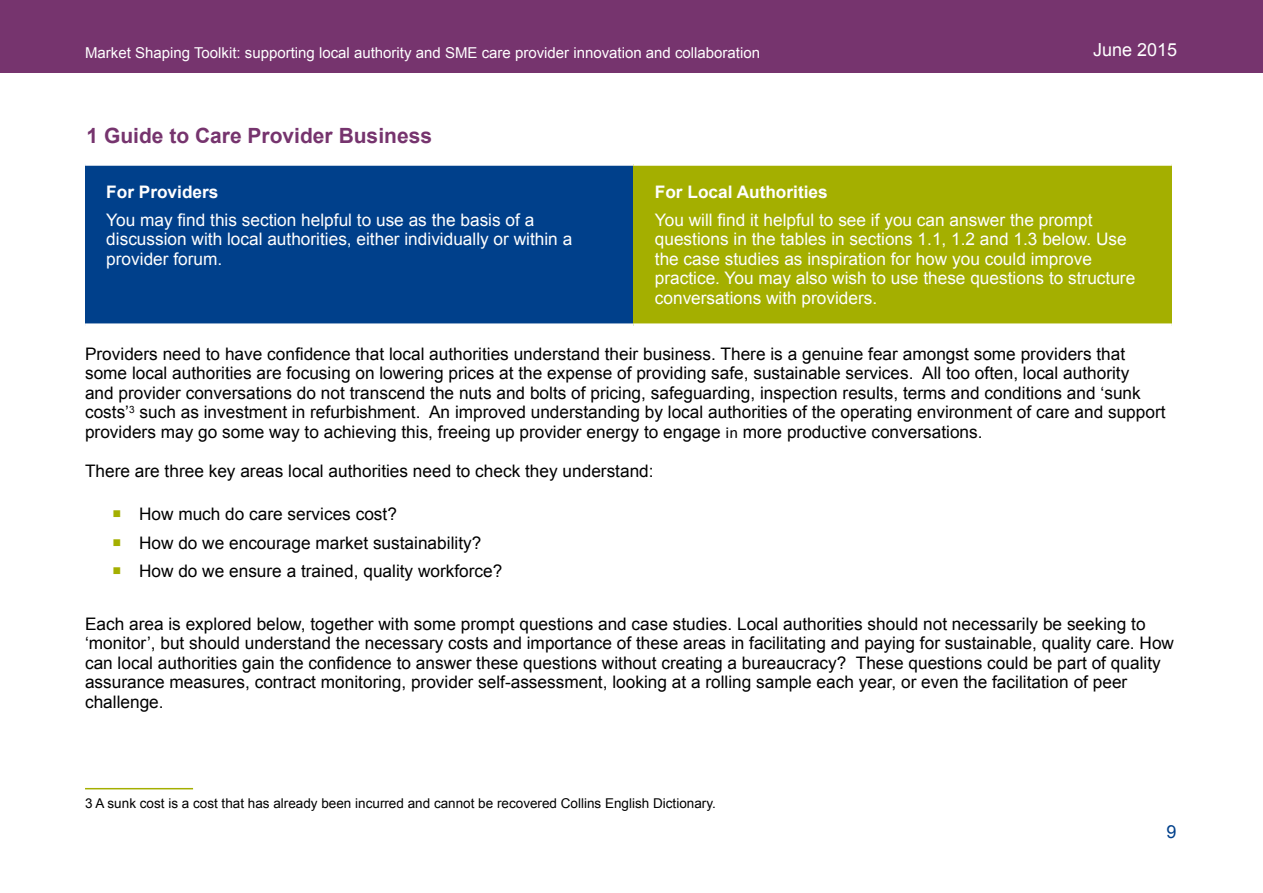
<style>
.page{position:relative;width:1263px;height:893px;background:#fff}
.page>*{position:absolute;margin:0;border:0;box-sizing:border-box;transform-origin:0 0}
.t1{font:700 21px "Arial";color:#76346e}
.t2{font:18px "Arial";color:#fff}
.t3{font:18px "Arial";color:#00408b}
.t4{font:17.25px/19.5px "Arial";color:#000}
.t5{font:17.25px/19.5px "Arial";color:#fff}
.t6{font:700 17.25px "Arial";color:#fff}
.t7{font:15px "Arial";color:#fff}
.t8{font:13.5px "Arial";color:#000}
.s1{font-family:"Calibri";font-size:16.5px}
.s2{color:#a4af00}
</style>
<div class="page">
<div style="left:0;top:0;width:1263px;height:72px;background:#76346e"></div>
<div style="left:85px;top:164px;width:549px;height:161px;background:#00408b"></div>
<div style="left:634px;top:164px;width:538px;height:161px;background:#a4af00"></div>
<svg style="left:85px;top:164px;width:549px;height:2px"></svg>
<svg style="left:634px;top:164px;width:538px;height:2px"></svg>
<svg style="left:85px;top:323px;width:549px;height:3px;fill:#fff"></svg>
<svg style="left:634px;top:323px;width:538px;height:3px;fill:#fff"></svg>
<hr style="left:85px;top:788px;width:108px;height:1px;background:#a4af00">
<p class="t7" style="left:85px;top:43px;width:677px">Market Shaping Toolkit: supporting local authority and SME care provider innovation and collaboration</p>
<p class="t2" style="left:1093px;top:38px;width:86px">June 2015</p>
<p class="t1" style="left:87px;top:122px;width:347px">1 Guide to Care Provider Business</p>
<p class="t6" style="left:655px;top:180px;width:174px">For Local Authorities</p>
<p class="t5" style="left:655px;top:210px;width:482px">You will find it helpful to see if you can answer the prompt questions in the tables in sections 1.1, 1.2 and 1.3 below. Use the case studies as inspiration for how you could improve practice. You may also wish to use these questions to structure conversations with providers.</p>
<p class="t4" style="left:85px;top:344px;width:1082px">Providers need to have confidence that local authorities understand their business. There is a genuine fear amongst some providers that some local authorities are focusing on lowering prices at the expense of providing safe, sustainable services. All too often, local authority<br>and provider conversations do not transcend the nuts and bolts of pricing, safeguarding, inspection results, terms and conditions and ‘sunk costs’<sup>3</sup> such as investment in refurbishment. An improved understanding by local authorities of the operating environment of care and support providers may go some way to achieving this, freeing up provider energy to engage <span class="s1">in</span> more productive conversations.</p>
<p class="t4" style="left:85px;top:461px;width:570px">There are three key areas local authorities need to check they understand:</p>
<p class="t4" style="left:112px;top:505px;width:286px"><span class="s2">○</span> How much do care services cost?</p>
<p class="t4" style="left:112px;top:533px;width:371px"><span class="s2">○</span> How do we encourage market sustainability?</p>
<p class="t4" style="left:112px;top:562px;width:392px"><span class="s2">○</span> How do we ensure a trained, quality workforce?</p>
<p class="t4" style="left:85px;top:614px;width:1090px">Each area is explored below, together with some prompt questions and case studies. Local authorities should not necessarily be seeking to ‘monitor’, but should understand the necessary costs and importance of these areas in facilitating and paying for sustainable, quality care. How can local authorities gain the confidence to answer these questions without creating a bureaucracy? These questions could be part of quality assurance measures, contract monitoring, provider self-assessment, looking at a rolling sample each year, or even the facilitation of peer challenge.</p>
<p class="t6" style="left:106px;top:180px;width:114px">For Providers</p>
<p class="t5" style="left:106px;top:210px;width:467px">You may find this section helpful to use as the basis of a discussion with local authorities, either individually or within a provider forum.</p>
<p class="t8" style="left:85px;top:794px;width:632px">3 A sunk cost is a cost that has already been incurred and cannot be recovered Collins English Dictionary.</p>
<p class="t3" style="left:1167px;top:820px;width:12px">9</p>
</div>
